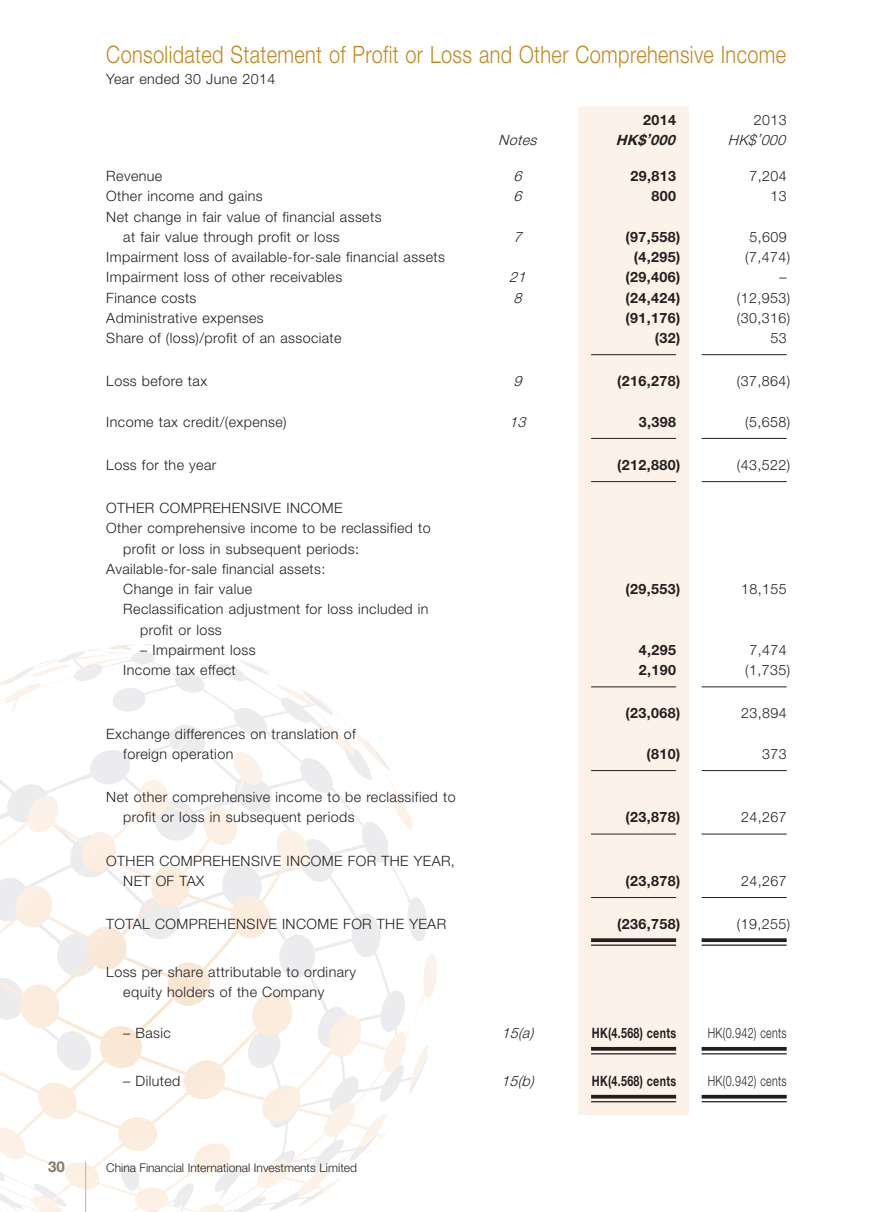
<style>
.page{position:relative;width:893px;height:1212px;background:#fff}
.page>*{position:absolute;margin:0;border:0;box-sizing:border-box;transform-origin:0 0}
.t1{font:300 24px "Helvetica Neue LT Std";letter-spacing:.02em;color:#be8a20;scale:.83 1}
.t2{font:700 15px "Helvetica Neue LT Std";color:#847b69}
.Body_Text{font:300 14.25px/20.2px "Helvetica Neue LT Std";letter-spacing:.03em;color:#231f20}
.Body_Text-2{font:700 14.25px "Helvetica Neue LT Std";letter-spacing:.03em;color:#231f20}
.Body_Text-3{font:italic 300 14.25px "Helvetica Neue LT Std";color:#231f20}
.Body_Text-4{font:700 14.25px "Helvetica Neue LT Std";letter-spacing:.03em;color:#231f20;scale:.75 1}
.Body_Text-5{font:300 14.25px "Helvetica Neue LT Std";letter-spacing:.03em;color:#231f20;scale:.75 1}
.Body_Text-6{font:italic 700 14.25px "Helvetica Neue LT Std";color:#231f20}
.t3{font:300 12px "Helvetica Neue LT Std";color:#231f20}
</style>
<div class="page">
<svg style="left:323px;top:704px;width:104px;height:489px"></svg>
<svg style="left:91px;top:650px;width:235px;height:427px"></svg>
<svg style="left:0;top:765px;width:323px;height:447px"></svg>
<svg style="left:19px;top:1195px;width:44px;height:17px"></svg>
<svg style="left:0;top:644px;width:204px;height:68px"></svg>
<hr style="left:85px;top:1161px;width:1px;height:51px;background:#dfb77c">
<div style="left:578px;top:106px;width:111px;height:1009px;background:#fdf2e9"></div>
<hr style="left:591px;top:354px;width:85px;height:1px;background:#231f20">
<hr style="left:702px;top:354px;width:85px;height:1px;background:#231f20">
<hr style="left:591px;top:438px;width:85px;height:1px;background:#231f20">
<hr style="left:702px;top:438px;width:85px;height:1px;background:#231f20">
<hr style="left:591px;top:481px;width:85px;height:1px;background:#231f20">
<hr style="left:702px;top:481px;width:85px;height:1px;background:#231f20">
<hr style="left:591px;top:686px;width:85px;height:1px;background:#231f20">
<hr style="left:702px;top:686px;width:85px;height:1px;background:#231f20">
<hr style="left:591px;top:770px;width:85px;height:1px;background:#231f20">
<hr style="left:702px;top:770px;width:85px;height:1px;background:#231f20">
<hr style="left:591px;top:834px;width:85px;height:1px;background:#231f20">
<hr style="left:702px;top:834px;width:85px;height:1px;background:#231f20">
<hr style="left:591px;top:897px;width:85px;height:1px;background:#231f20">
<hr style="left:702px;top:897px;width:85px;height:1px;background:#231f20">
<svg style="left:591px;top:938px;width:85px;height:4px"></svg>
<hr style="left:591px;top:944px;width:85px;height:2px;background:#231f20">
<svg style="left:702px;top:938px;width:85px;height:4px"></svg>
<hr style="left:702px;top:944px;width:85px;height:2px;background:#231f20">
<svg style="left:591px;top:1047px;width:85px;height:4px"></svg>
<hr style="left:591px;top:1053px;width:85px;height:1px;background:#231f20">
<svg style="left:702px;top:1047px;width:85px;height:4px"></svg>
<hr style="left:702px;top:1053px;width:85px;height:1px;background:#231f20">
<hr style="left:591px;top:1095px;width:85px;height:3px;background:#231f20">
<hr style="left:591px;top:1101px;width:85px;height:1px;background:#231f20">
<hr style="left:702px;top:1095px;width:85px;height:3px;background:#231f20">
<hr style="left:702px;top:1101px;width:85px;height:1px;background:#231f20">
<p class="t2" style="left:48px;top:1157px;width:18px">30</p>
<p class="t1" style="left:106px;top:40px;width:821px">Consolidated Statement of Profit or Loss and Other Comprehensive Income</p>
<p class="Body_Text" style="left:106px;top:68px;width:171px">Year ended 30 June 2014</p>
<p class="Body_Text-2" style="left:643px;top:111px;width:34px">2014</p>
<p class="Body_Text" style="left:754px;top:109px;width:34px">2013</p>
<p class="Body_Text-3" style="left:498px;top:131px;width:44px">Notes</p>
<p class="Body_Text-6" style="left:616px;top:131px;width:65px">HK$’000</p>
<p class="Body_Text-3" style="left:728px;top:131px;width:63px">HK$’000</p>
<p class="Body_Text" style="left:106px;top:165px;width:57px">Revenue</p>
<p class="Body_Text-3" style="left:513px;top:167px;width:14px">6</p>
<p class="Body_Text-2" style="left:631px;top:167px;width:47px">29,813</p>
<p class="Body_Text" style="left:749px;top:165px;width:39px">7,204</p>
<p class="Body_Text" style="left:106px;top:186px;width:158px">Other income and gains</p>
<p class="Body_Text-3" style="left:513px;top:187px;width:14px">6</p>
<p class="Body_Text-2" style="left:652px;top:187px;width:26px">800</p>
<p class="Body_Text" style="left:770px;top:186px;width:18px">13</p>
<p class="Body_Text" style="left:123px;top:206px;width:260px;text-indent:-17px">Net change in fair value of financial assets at fair value through profit or loss</p>
<p class="Body_Text-3" style="left:513px;top:228px;width:14px">7</p>
<p class="Body_Text-2" style="left:625px;top:228px;width:56px">(97,558)</p>
<p class="Body_Text" style="left:749px;top:226px;width:39px">5,609</p>
<p class="Body_Text" style="left:106px;top:246px;width:340px">Impairment loss of available-for-sale financial assets</p>
<p class="Body_Text-2" style="left:634px;top:248px;width:48px">(4,295)</p>
<p class="Body_Text" style="left:745px;top:246px;width:46px">(7,474)</p>
<p class="Body_Text" style="left:106px;top:267px;width:237px">Impairment loss of other receivables</p>
<p class="Body_Text-3" style="left:509px;top:268px;width:22px">21</p>
<p class="Body_Text-2" style="left:625px;top:268px;width:56px">(29,406)</p>
<p class="Body_Text" style="left:779px;top:267px;width:9px">–</p>
<p class="Body_Text" style="left:106px;top:287px;width:92px">Finance costs</p>
<p class="Body_Text-3" style="left:513px;top:289px;width:14px">8</p>
<p class="Body_Text-2" style="left:625px;top:289px;width:56px">(24,424)</p>
<p class="Body_Text" style="left:737px;top:287px;width:55px">(12,953)</p>
<p class="Body_Text" style="left:106px;top:307px;width:159px">Administrative expenses</p>
<p class="Body_Text-2" style="left:625px;top:309px;width:56px">(91,176)</p>
<p class="Body_Text" style="left:737px;top:307px;width:55px">(30,316)</p>
<p class="Body_Text" style="left:106px;top:327px;width:237px">Share of (loss)/profit of an associate</p>
<p class="Body_Text-2" style="left:655px;top:329px;width:27px">(32)</p>
<p class="Body_Text" style="left:770px;top:327px;width:18px">53</p>
<p class="Body_Text" style="left:106px;top:371px;width:102px">Loss before tax</p>
<p class="Body_Text-3" style="left:513px;top:372px;width:14px">9</p>
<p class="Body_Text-2" style="left:617px;top:372px;width:65px">(216,278)</p>
<p class="Body_Text" style="left:737px;top:371px;width:55px">(37,864)</p>
<p class="Body_Text" style="left:106px;top:411px;width:182px">Income tax credit/(expense)</p>
<p class="Body_Text-3" style="left:509px;top:413px;width:22px">13</p>
<p class="Body_Text-2" style="left:639px;top:413px;width:39px">3,398</p>
<p class="Body_Text" style="left:745px;top:411px;width:46px">(5,658)</p>
<p class="Body_Text" style="left:106px;top:454px;width:111px">Loss for the year</p>
<p class="Body_Text-2" style="left:617px;top:456px;width:65px">(212,880)</p>
<p class="Body_Text" style="left:737px;top:454px;width:55px">(43,522)</p>
<p class="Body_Text" style="left:106px;top:498px;width:238px">OTHER COMPREHENSIVE INCOME</p>
<p class="Body_Text" style="left:123px;top:518px;width:309px;text-indent:-17px">Other comprehensive income to be reclassified to profit or loss in subsequent periods:</p>
<p class="Body_Text" style="left:106px;top:558px;width:221px">Available-for-sale financial assets:</p>
<p class="Body_Text" style="left:123px;top:579px;width:130px">Change in fair value</p>
<p class="Body_Text-2" style="left:625px;top:580px;width:56px">(29,553)</p>
<p class="Body_Text" style="left:741px;top:579px;width:47px">18,155</p>
<p class="Body_Text" style="left:140px;top:599px;width:290px;text-indent:-17px">Reclassification adjustment for loss included in profit or loss</p>
<p class="Body_Text" style="left:140px;top:639px;width:117px">– Impairment loss</p>
<p class="Body_Text-2" style="left:639px;top:641px;width:39px">4,295</p>
<p class="Body_Text" style="left:749px;top:639px;width:39px">7,474</p>
<p class="Body_Text" style="left:123px;top:660px;width:114px">Income tax effect</p>
<p class="Body_Text-2" style="left:639px;top:661px;width:39px">2,190</p>
<p class="Body_Text" style="left:745px;top:660px;width:46px">(1,735)</p>
<p class="Body_Text-2" style="left:625px;top:704px;width:56px">(23,068)</p>
<p class="Body_Text" style="left:741px;top:703px;width:47px">23,894</p>
<p class="Body_Text" style="left:123px;top:723px;width:234px;text-indent:-17px">Exchange differences on translation of foreign operation</p>
<p class="Body_Text-2" style="left:646px;top:745px;width:35px">(810)</p>
<p class="Body_Text" style="left:762px;top:743px;width:26px">373</p>
<p class="Body_Text" style="left:123px;top:787px;width:334px;text-indent:-17px">Net other comprehensive income to be reclassified to profit or loss in subsequent periods</p>
<p class="Body_Text" style="left:123px;top:850px;width:333px;text-indent:-17px">OTHER COMPREHENSIVE INCOME FOR THE YEAR,<br>NET OF TAX</p>
<p class="Body_Text-2" style="left:625px;top:808px;width:56px">(23,878)</p>
<p class="Body_Text" style="left:741px;top:807px;width:47px">24,267</p>
<p class="Body_Text-2" style="left:625px;top:872px;width:56px">(23,878)</p>
<p class="Body_Text" style="left:741px;top:870px;width:47px">24,267</p>
<p class="Body_Text" style="left:106px;top:913px;width:341px">TOTAL COMPREHENSIVE INCOME FOR THE YEAR</p>
<p class="Body_Text-2" style="left:617px;top:915px;width:65px">(236,758)</p>
<p class="Body_Text" style="left:737px;top:913px;width:55px">(19,255)</p>
<p class="Body_Text" style="left:123px;top:961px;width:234px;text-indent:-17px">Loss per share attributable to ordinary equity holders of the Company</p>
<p class="Body_Text" style="left:123px;top:1022px;width:49px">– Basic</p>
<p class="Body_Text-3" style="left:501px;top:1024px;width:38px">15(a)</p>
<p class="Body_Text-4" style="left:592px;top:1024px;width:114px">HK(4.568) cents</p>
<p class="Body_Text-5" style="left:708px;top:1024px;width:107px">HK(0.942) cents</p>
<p class="Body_Text" style="left:123px;top:1070px;width:59px">– Diluted</p>
<p class="Body_Text-3" style="left:501px;top:1072px;width:38px">15(b)</p>
<p class="Body_Text-4" style="left:592px;top:1072px;width:114px">HK(4.568) cents</p>
<p class="Body_Text-5" style="left:708px;top:1072px;width:107px">HK(0.942) cents</p>
<p class="t3" style="left:106px;top:1160px;width:252px">China Financial International Investments Limited</p>
</div>
